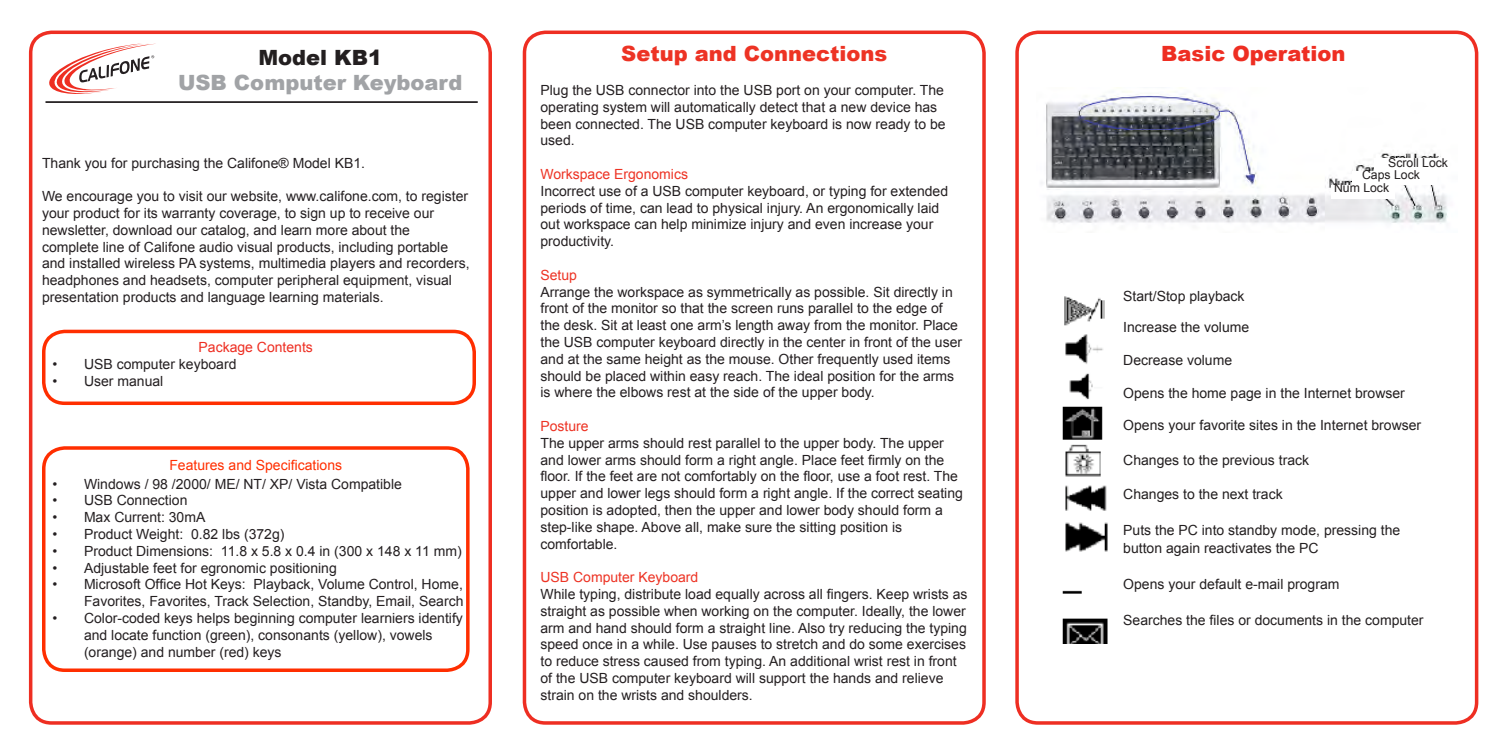
<style>
.page{position:relative;width:1512px;height:756px;background:#fff}
.page>*{position:absolute;margin:0;border:0;box-sizing:border-box;transform-origin:0 0}
.t1{font:900 21px "Arial";color:#a1a3a6}
.t2{font:900 21px "Arial";color:#ed3324}
.t3{font:900 21px "Arial";color:#ee2e22}
.t4{font:900 21px "Arial";color:#231f20}
.t5{font:14px/16.8px "Arial";color:#241f21}
.t6{font:14px "Arial";color:#231f20}
.t7{font:14px "Arial";color:#ed3324}
.t8{font:14px "Arial";color:#ff2e00}
.t9{font:14px "Arial";color:#ee2e22}
.t10{font:12.25px "Arial";color:#231f20}
</style>
<div class="page">
<img style="left:1041px;top:87px;width:407px;height:137px">
<div style="left:1375px;top:158px;width:75px;height:14px;background:#fff"></div>
<svg style="left:49px;top:43px;width:107px;height:51px"></svg>
<hr style="left:46px;top:101px;width:432px;height:2px;background:#231f20">
<div style="left:1373px;top:171px;width:64px;height:14px;background:#fff"></div>
<div style="left:1352px;top:172px;width:63px;height:13px;background:#fff"></div>
<div style="left:1331px;top:185px;width:63px;height:14px;background:#fff"></div>
<img style="left:1062px;top:296px;width:46px;height:347px">
<div style="left:29px;top:31px;width:463px;height:694px;border:4px solid #ee2e22;border-radius:21px"></div>
<div style="left:523px;top:31px;width:463px;height:694px;border:4px solid #ee2e22;border-radius:21px"></div>
<div style="left:1015px;top:31px;width:463px;height:694px;border:4px solid #ee2e22;border-radius:21px"></div>
<div style="left:42px;top:446px;width:428px;height:226px;border:4px solid #ff2e00;border-radius:21px"></div>
<div style="left:42px;top:330px;width:434px;height:75px;border:4px solid #ff2e00;border-radius:21px"></div>
<p class="t4" style="left:258px;top:42px;width:125px">Model KB1</p>
<p class="t1" style="left:178px;top:67px;width:286px">USB Computer Keyboard</p>
<p class="t5" style="left:42px;top:155px;width:325px">Thank you for purchasing the Califone® Model KB1.</p>
<p class="t5" style="left:42px;top:188px;width:428px">We encourage you to visit our website, www.califone.com, to register your product for its warranty coverage, to sign up to receive our newsletter, download our catalog, and learn more about the</p>
<p class="t5" style="left:42px;top:239px;width:429px">complete line of Califone audio visual products, including portable and installed wireless PA systems, multimedia players and recorders, headphones and headsets, computer peripheral equipment, visual presentation products and language learning materials.</p>
<p class="t9" style="left:199px;top:338px;width:116px">Package Contents</p>
<p class="t5" style="left:52px;top:356px;width:186px">• USB computer keyboard</p>
<p class="t5" style="left:52px;top:373px;width:112px">• User manual</p>
<p class="t8" style="left:169px;top:456px;width:174px">Features and Specifications</p>
<p class="t5" style="left:52px;top:475px;width:351px">• Windows / 98 /2000/ ME/ NT/ XP/ Vista Compatible</p>
<p class="t5" style="left:52px;top:492px;width:136px">• USB Connection</p>
<p class="t5" style="left:52px;top:509px;width:154px">• Max Current: 30mA</p>
<p class="t5" style="left:52px;top:526px;width:234px">• Product Weight: 0.82 lbs (372g)</p>
<p class="t5" style="left:52px;top:543px;width:411px">• Product Dimensions: 11.8 x 5.8 x 0.4 in (300 x 148 x 11 mm)</p>
<p class="t5" style="left:52px;top:559px;width:286px">• Adjustable feet for egronomic positioning</p>
<p class="t5" style="left:52px;top:576px;width:412px;text-align:right">• Microsoft Office Hot Keys: Playback, Volume Control, Home,<br>Favorites, Favorites, Track Selection, Standby, Email, Search</p>
<p class="t5" style="left:84px;top:610px;width:380px;text-indent:-32px">• Color-coded keys helps beginning computer learniers identify and locate function (green), consonants (yellow), vowels (orange) and number (red) keys</p>
<p class="t2" style="left:621px;top:39px;width:268px">Setup and Connections</p>
<p class="t5" style="left:540px;top:82px;width:405px">Plug the USB connector into the USB port on your computer. The</p>
<p class="t5" style="left:540px;top:99px;width:407px">operating system will automatically detect that a new device has been connected. The USB computer keyboard is now ready to be used.</p>
<p class="t7" style="left:540px;top:165px;width:149px">Workspace Ergonomics</p>
<p class="t5" style="left:540px;top:183px;width:409px">Incorrect use of a USB computer keyboard, or typing for extended periods of time, can lead to physical injury. An ergonomically laid out workspace can help minimize injury and even increase your productivity.</p>
<p class="t7" style="left:540px;top:266px;width:38px">Setup</p>
<p class="t5" style="left:540px;top:283px;width:423px">Arrange the workspace as symmetrically as possible. Sit directly in front of the monitor so that the screen runs parallel to the edge of the desk. Sit at least one arm’s length away from the monitor. Place the USB computer keyboard directly in the center in front of the user and at the same height as the mouse. Other frequently used items should be placed within easy reach. The ideal position for the arms is where the elbows rest at the side of the upper body.</p>
<p class="t7" style="left:540px;top:417px;width:50px">Posture</p>
<p class="t5" style="left:540px;top:435px;width:424px">The upper arms should rest parallel to the upper body. The upper and lower arms should form a right angle. Place feet firmly on the floor. If the feet are not comfortably on the floor, use a foot rest. The upper and lower legs should form a right angle. If the correct seating position is adopted, then the upper and lower body should form a step-like shape. Above all, make sure the sitting position is</p>
<p class="t5" style="left:540px;top:535px;width:79px">comfortable.</p>
<p class="t7" style="left:540px;top:568px;width:159px">USB Computer Keyboard</p>
<p class="t5" style="left:540px;top:586px;width:429px">While typing, distribute load equally across all fingers. Keep wrists as straight as possible when working on the computer. Ideally, the lower arm and hand should form a straight line. Also try reducing the typing speed once in a while. Use pauses to stretch and do some exercises to reduce stress caused from typing. An additional wrist rest in front of the USB computer keyboard will support the hands and relieve strain on the wrists and shoulders.</p>
<p class="t3" style="left:1161px;top:39px;width:186px">Basic Operation</p>
<p class="t10" style="left:1388px;top:154px;width:61px">Scroll Lock</p>
<p class="t10" style="left:1362px;top:167px;width:59px">Caps Lock</p>
<p class="t10" style="left:1334px;top:180px;width:57px">Num Lock</p>
<p class="t6" style="left:1123px;top:287px;width:123px">Start/Stop playback</p>
<p class="t6" style="left:1123px;top:318px;width:128px">Increase the volume</p>
<p class="t6" style="left:1123px;top:350px;width:110px">Decrease volume</p>
<p class="t6" style="left:1123px;top:384px;width:283px">Opens the home page in the Internet browser</p>
<p class="t6" style="left:1123px;top:416px;width:300px">Opens your favorite sites in the Internet browser</p>
<p class="t6" style="left:1123px;top:451px;width:187px">Changes to the previous track</p>
<p class="t6" style="left:1123px;top:485px;width:161px">Changes to the next track</p>
<p class="t6" style="left:1123px;top:521px;width:279px">Puts the PC into standby mode, pressing the</p>
<p class="t6" style="left:1123px;top:539px;width:197px">button again reactivates the PC</p>
<p class="t6" style="left:1123px;top:575px;width:218px">Opens your default e-mail program</p>
<p class="t6" style="left:1123px;top:611px;width:302px">Searches the files or documents in the computer</p>
</div>
